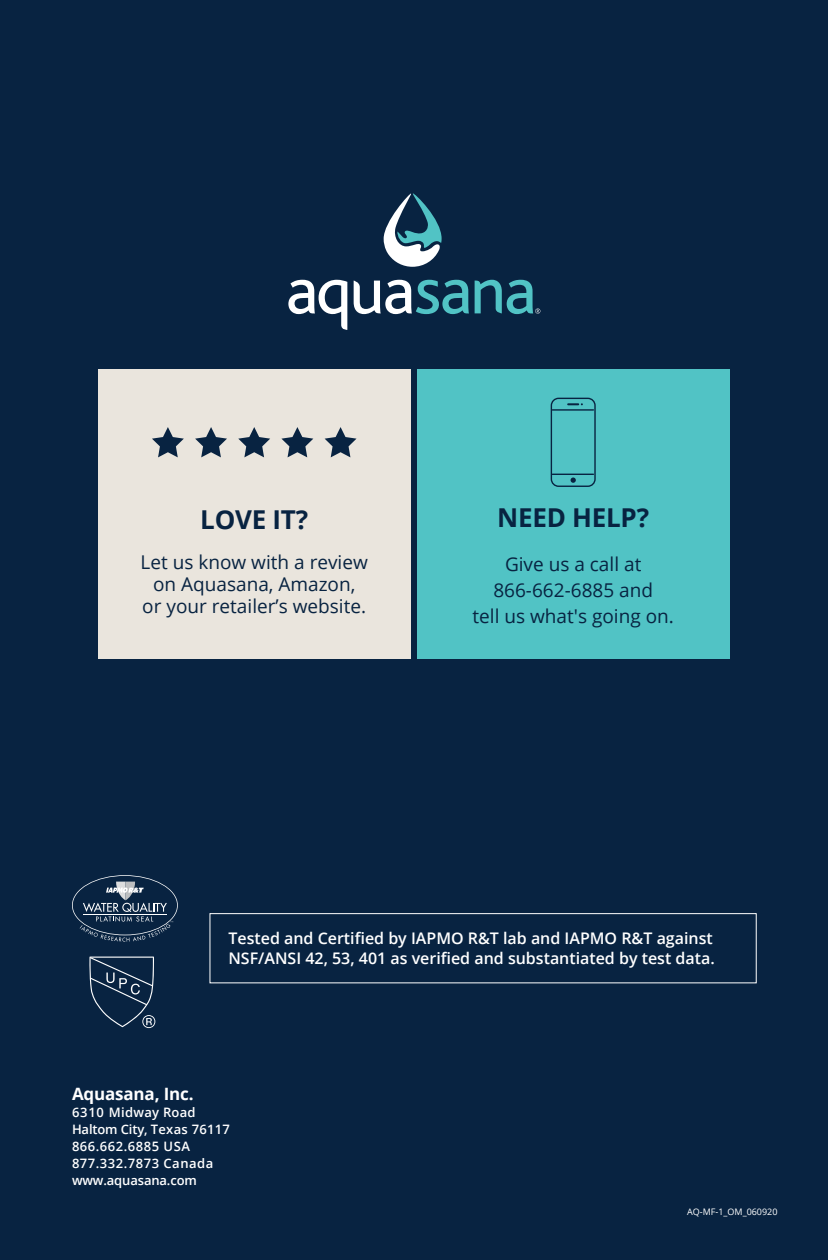
<style>
.page{position:relative;width:828px;height:1260px;background:#082341}
.page>*{position:absolute;margin:0;border:0;box-sizing:border-box;transform-origin:0 0}
.t1{font:700 26px "Open Sans";letter-spacing:-.01em;color:#082341}
.t2{font:19px/22px "Open Sans";color:#082341;text-align:center}
.t3{font:700 17px "Open Sans";letter-spacing:-.01em;color:#fff}
.t4{font:600 16px/20px "Open Sans";color:#fff}
.t5{font:600 13px/17px "Open Sans";letter-spacing:.02em;color:#fff}
.t6{font:9px "Open Sans";color:#fff}
</style>
<div class="page">
<svg style="left:72px;top:875px;width:106px;height:67px"></svg>
<svg style="left:89px;top:957px;width:66px;height:71px"></svg>
<div style="left:209px;top:913px;width:548px;height:70px;border:1px solid #fff"></div>
<svg style="left:288px;top:280px;width:59px;height:50px"></svg>
<svg style="left:354px;top:280px;width:115px;height:34px"></svg>
<svg style="left:384px;top:193px;width:58px;height:74px"></svg>
<svg style="left:475px;top:280px;width:65px;height:34px"></svg>
<div style="left:98px;top:369px;width:313px;height:290px;background:#eae5dd"></div>
<div style="left:417px;top:369px;width:313px;height:290px;background:#51c3c5"></div>
<div style="left:551px;top:398px;width:45px;height:89px;border:1px solid #082341;border-radius:7px"></div>
<hr style="left:552px;top:409px;width:41px;height:2px;background:#082341">
<hr style="left:552px;top:474px;width:41px;height:1px;background:#082341">
<svg style="left:567px;top:403px;width:16px;height:2px"></svg>
<svg style="left:571px;top:478px;width:5px;height:5px"></svg>
<svg style="left:152px;top:427px;width:32px;height:30px"></svg>
<svg style="left:195px;top:427px;width:32px;height:30px"></svg>
<svg style="left:238px;top:427px;width:32px;height:30px"></svg>
<svg style="left:281px;top:427px;width:32px;height:30px"></svg>
<svg style="left:325px;top:427px;width:32px;height:30px"></svg>
<h1 class="t1" style="left:200px;top:501px;width:109px">LOVE IT?</h1>
<p class="t2" style="left:141px;top:551px;width:229px">Let us know with a review on Aquasana, Amazon,<br>or your retailer’s website.</p>
<h1 class="t1" style="left:497px;top:499px;width:153px">NEED HELP?</h1>
<p class="t2" style="left:473px;top:551px;width:203px;line-height:26px">Give us a call at<br>866-662-6885 and<br>tell us what's going on.</p>
<p class="t4" style="left:228px;top:928px;width:488px">Tested and Certified by IAPMO R&amp;T lab and IAPMO R&amp;T against<br>NSF/ANSI 42, 53, 401 as verified and substantiated by test data.</p>
<p class="t3" style="left:72px;top:1082px;width:123px">Aquasana, Inc.</p>
<p class="t5" style="left:72px;top:1103px;width:159px">6310 Midway Road<br>Haltom City, Texas 76117<br>866.662.6885 USA<br>877.332.7873 Canada www.aquasana.com</p>
<p class="t6" style="left:687px;top:1205px;width:92px">AQ-MF-1_OM_060920</p>
</div>
